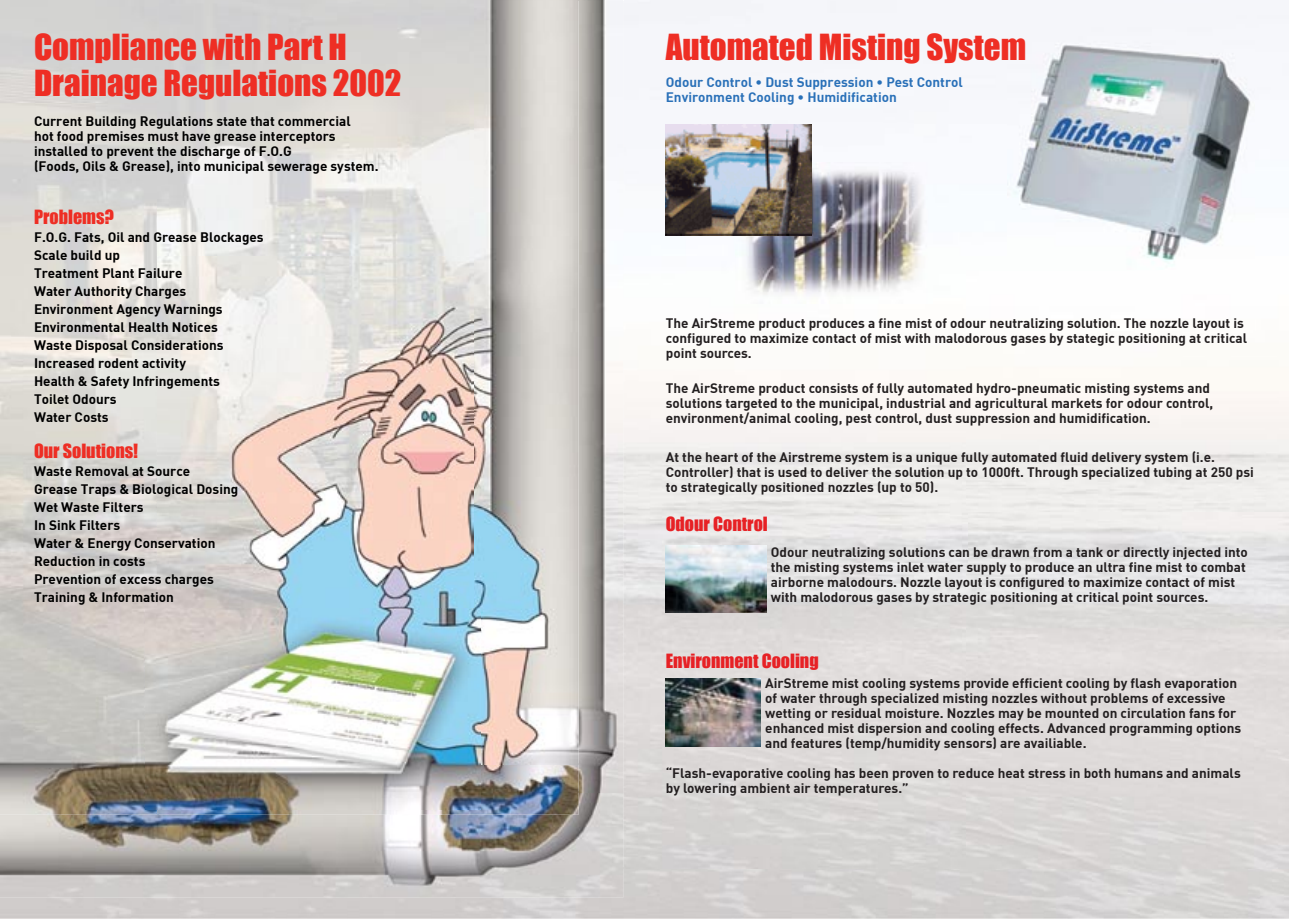
<style>
.page{position:relative;width:1289px;height:919px;background:#fff}
.page>*{position:absolute;margin:0;border:0;box-sizing:border-box;transform-origin:0 0}
.t1{font:33px/36px "Impact";color:#ee2e24}
.t2{font:18px "Impact";color:#e72125}
.t3{font:18px "Impact";color:#ee2e24}
.t4{font:13.5px/15px "DIN Bold";color:#231f20}
.t5{font:13.5px/18px "DIN Bold";color:#000}
.t6{font:13.5px/15px "DIN Bold";color:#2970b8}
</style>
<div class="page">
<img style="left:623px;top:380px;width:665px;height:488px">
<div style="left:623px;top:0;width:128px;height:236px;background:#f5f6fa"></div>
<div style="left:751px;top:0;width:162px;height:163px;background:#f5f7fa"></div>
<div style="left:1091px;top:0;width:144px;height:36px;background:#f5f6fa"></div>
<img style="left:0;top:792px;width:623px;height:105px">
<img style="left:578px;top:0;width:45px;height:792px">
<img style="left:0;top:0;width:157px;height:814px">
<img style="left:157px;top:764px;width:421px;height:50px">
<img style="left:474px;top:0;width:104px;height:764px">
<img style="left:157px;top:0;width:317px;height:608px">
<img style="left:145px;top:608px;width:335px;height:201px">
<img style="left:1007px;top:36px;width:247px;height:230px">
<img style="left:735px;top:163px;width:189px;height:132px">
<img style="left:665px;top:124px;width:146px;height:111px">
<img style="left:665px;top:678px;width:95px;height:69px">
<img style="left:665px;top:546px;width:101px;height:66px">
<h1 class="t1" style="left:34px;top:28px;width:369px">Compliance with Part H<br>Drainage Regulations 2002</h1>
<p class="t5" style="left:34px;top:113px;width:346px;line-height:15px">Current Building Regulations state that commercial<br>hot food premises must have grease interceptors installed to prevent the discharge of F.O.G<br>(Foods, Oils &amp; Grease), into municipal sewerage system.</p>
<h2 class="t3" style="left:34px;top:202px;width:81px">Problems?</h2>
<p class="t5" style="left:34px;top:227px;width:231px">F.O.G. Fats, Oil and Grease Blockages<br>Scale build up<br>Treatment Plant Failure<br>Water Authority Charges<br>Environment Agency Warnings<br>Environmental Health Notices<br>Waste Disposal Considerations<br>Increased rodent activity<br>Health &amp; Safety Infringements<br>Toilet Odours<br>Water Costs</p>
<h2 class="t3" style="left:34px;top:436px;width:106px">Our Solutions!</h2>
<p class="t5" style="left:34px;top:461px;width:206px">Waste Removal at Source<br>Grease Traps &amp; Biological Dosing<br>Wet Waste Filters<br>In Sink Filters<br>Water &amp; Energy Conservation<br>Reduction in costs<br>Prevention of excess charges<br>Training &amp; Information</p>
<h1 class="t1" style="left:665px;top:28px;width:362px">Automated Misting System</h1>
<p class="t6" style="left:665px;top:74px;width:299px">Odour Control • Dust Suppression • Pest Control<br>Environment Cooling • Humidification</p>
<p class="t4" style="left:665px;top:314px;width:583px">The AirStreme product produces a fine mist of odour neutralizing solution. The nozzle layout is configured to maximize contact of mist with malodorous gases by stategic positioning at critical point sources.</p>
<p class="t4" style="left:665px;top:379px;width:549px">The AirStreme product consists of fully automated hydro-pneumatic misting systems and solutions targeted to the municipal, industrial and agricultural markets for odour control, environment/animal cooling, pest control, dust suppression and humidification.</p>
<p class="t4" style="left:665px;top:448px;width:589px">At the heart of the Airstreme system is a unique fully automated fluid delivery system (i.e.<br>Controller) that is used to deliver the solution up to 1000ft. Through specialized tubing at 250 psi to strategically positioned nozzles (up to 50).</p>
<h2 class="t2" style="left:665px;top:510px;width:104px">Odour Control</h2>
<p class="t4" style="left:770px;top:543px;width:478px">Odour neutralizing solutions can be drawn from a tank or directly injected into the misting systems inlet water supply to produce an ultra fine mist to combat airborne malodours. Nozzle layout is configured to maximize contact of mist with malodorous gases by strategic positioning at critical point sources.</p>
<h2 class="t2" style="left:665px;top:646px;width:154px">Environment Cooling</h2>
<p class="t4" style="left:765px;top:674px;width:477px">AirStreme mist cooling systems provide efficient cooling by flash evaporation of water through specialized misting nozzles without problems of excessive wetting or residual moisture. Nozzles may be mounted on circulation fans for enhanced mist dispersion and cooling effects. Advanced programming options and features (temp/humidity sensors) are availiable.</p>
<p class="t4" style="left:665px;top:764px;width:576px">“Flash-evaporative cooling has been proven to reduce heat stress in both humans and animals by lowering ambient air temperatures.”</p>
</div>
